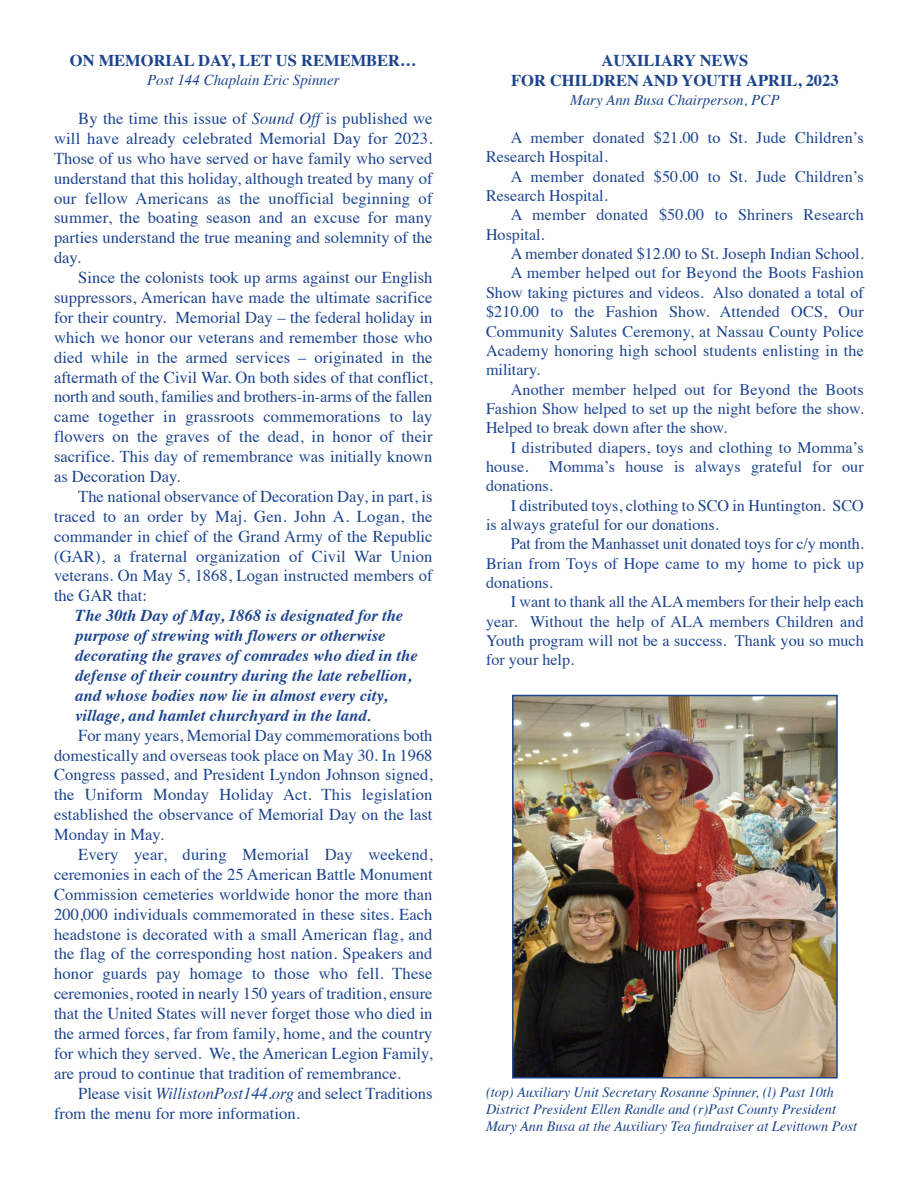
<style>
.page{position:relative;width:918px;height:1188px;background:#fff}
.page>*{position:absolute;margin:0;border:0;box-sizing:border-box;transform-origin:0 0}
.t1{font:16.65px/20px "Times";color:#1c448d;text-align:justify}
.t2{font:italic 700 16.65px/20px "Times";color:#1c448d}
.t3{font:700 16.5px "Times";color:#1c448d}
.t4{font:16.2px/19.4px "Times";color:#1c448d}
.t5{font:italic 15px "Times";color:#1c448d}
.t6{font:italic 14.25px/17.1px "Times";color:#1c448d}
.s1{font-style:italic}
</style>
<div class="page">
<img style="left:515px;top:698px;width:320px;height:378px">
<div style="left:512px;top:695px;width:326px;height:384px;border:2px solid #1c448d"></div>
<p class="t3" style="left:70px;top:54px;width:348px">ON MEMORIAL DAY, LET US REMEMBER…</p>
<p class="t5" style="left:147px;top:74px;width:194px">Post 144 Chaplain Eric Spinner</p>
<p class="t1" style="left:54px;top:110px;width:380px;text-indent:24px">By the time this issue of <span class="s1">Sound Off</span> is published we will have already celebrated Memorial Day for 2023.<br>Those of us who have served or have family who served understand that this holiday, although treated by many of our fellow Americans as the unofficial beginning of summer, the boating season and an excuse for many parties understand the true meaning and solemnity of the day.</p>
<p class="t1" style="left:54px;top:269px;width:380px;text-indent:24px">Since the colonists took up arms against our English suppressors, American have made the ultimate sacrifice for their country. Memorial Day – the federal holiday in which we honor our veterans and remember those who died while in the armed services – originated in the aftermath of the Civil War. On both sides of that conflict, north and south, families and brothers-in-arms of the fallen came together in grassroots commemorations to lay flowers on the graves of the dead, in honor of their sacrifice. This day of remembrance was initially known as Decoration Day.</p>
<p class="t1" style="left:54px;top:488px;width:380px;text-indent:24px">The national observance of Decoration Day, in part, is traced to an order by Maj. Gen. John A. Logan, the commander in chief of the Grand Army of the Republic (GAR), a fraternal organization of Civil War Union veterans. On May 5, 1868, Logan instructed members of the GAR that:</p>
<p class="t2" style="left:75px;top:607px;width:344px">The 30th Day of May, 1868 is designated for the purpose of strewing with flowers or otherwise decorating the graves of comrades who died in the defense of their country during the late rebellion, and whose bodies now lie in almost every city, village, and hamlet churchyard in the land.</p>
<p class="t1" style="left:54px;top:726px;width:380px;text-indent:24px">For many years, Memorial Day commemorations both domestically and overseas took place on May 30. In 1968<br>Congress passed, and President Lyndon Johnson signed, the Uniform Monday Holiday Act. This legislation established the observance of Memorial Day on the last Monday in May.</p>
<p class="t1" style="left:54px;top:846px;width:380px;text-indent:24px">Every year, during Memorial Day weekend, ceremonies in each of the 25 American Battle Monument Commission cemeteries worldwide honor the more than 200,000 individuals commemorated in these sites. Each headstone is decorated with a small American flag, and the flag of the corresponding host nation. Speakers and honor guards pay homage to those who fell. These ceremonies, rooted in nearly 150 years of tradition, ensure that the United States will never forget those who died in the armed forces, far from family, home, and the country for which they served. We, the American Legion Family, are proud to continue that tradition of remembrance.</p>
<p class="t1" style="left:54px;top:1085px;width:380px;text-indent:24px">Please visit <span class="s1">WillistonPost144.org</span> and select Traditions from the menu for more information.</p>
<p class="t3" style="left:601px;top:54px;width:148px">AUXILIARY NEWS</p>
<p class="t3" style="left:511px;top:74px;width:329px">FOR CHILDREN AND YOUTH APRIL, 2023</p>
<p class="t5" style="left:570px;top:94px;width:211px">Mary Ann Busa Chairperson, PCP</p>
<p class="t4" style="left:486px;top:129px;width:379px;text-indent:25px">A member donated $21.00 to St. Jude Children’s<br>Research Hospital.</p>
<p class="t4" style="left:486px;top:168px;width:379px;text-indent:25px">A member donated $50.00 to St. Jude Children’s<br>Research Hospital.</p>
<p class="t4" style="left:486px;top:207px;width:379px;text-indent:25px">A member donated $50.00 to Shriners Research<br>Hospital.</p>
<p class="t4" style="left:511px;top:245px;width:355px">A member donated $12.00 to St. Joseph Indian School.</p>
<p class="t4" style="left:486px;top:265px;width:379px;text-align:justify;text-indent:25px">A member helped out for Beyond the Boots Fashion Show taking pictures and videos. Also donated a total of $210.00 to the Fashion Show. Attended OCS, Our Community Salutes Ceremony, at Nassau County Police Academy honoring high school students enlisting in the military.</p>
<p class="t4" style="left:486px;top:381px;width:379px;text-align:justify;text-indent:25px">Another member helped out for Beyond the Boots Fashion Show helped to set up the night before the show.<br>Helped to break down after the show.</p>
<p class="t4" style="left:486px;top:439px;width:379px;text-indent:25px">I distributed diapers, toys and clothing to Momma’s house.</p>
<p class="t4" style="left:486px;top:458px;width:379px;text-indent:63px">Momma’s house is always grateful for our donations.</p>
<p class="t4" style="left:486px;top:497px;width:379px;text-indent:25px">I distributed toys, clothing to SCO in Huntington. SCO is always grateful for our donations.</p>
<p class="t4" style="left:486px;top:536px;width:379px;text-align:justify;text-indent:25px">Pat from the Manhasset unit donated toys for c/y month.<br>Brian from Toys of Hope came to my home to pick up donations.</p>
<p class="t4" style="left:486px;top:594px;width:379px;text-align:justify;text-indent:25px">I want to thank all the ALA members for their help each year. Without the help of ALA members Children and Youth program will not be a success. Thank you so much for your help.</p>
<p class="t6" style="left:486px;top:1085px;width:373px">(top) Auxiliary Unit Secretary Rosanne Spinner, (l) Past 10th<br>District President Ellen Randle and (r)Past County President<br>Mary Ann Busa at the Auxiliary Tea fundraiser at Levittown Post</p>
</div>
